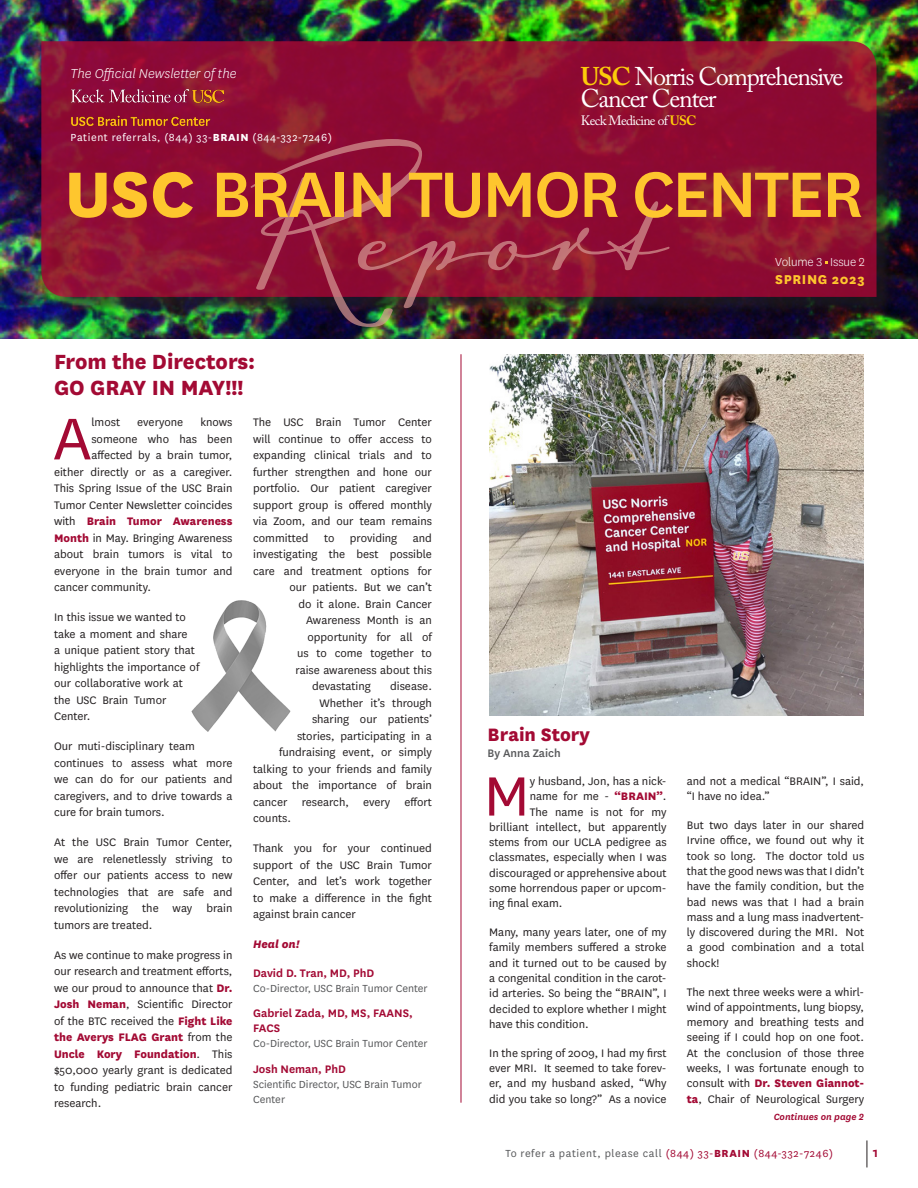
<style>
.page{position:relative;width:918px;height:1188px;background:#fff}
.page>*{position:absolute;margin:0;border:0;box-sizing:border-box;transform-origin:0 0}
.t1{font:500 75px "National";letter-spacing:-.035em;color:#fec62e}
.t2{font:68.85px "National";color:#a30a34}
.t3{font:64.65px "National";color:#a30a34}
.t4{font:25.5px "Adobe Caslon Pro";letter-spacing:-.05em;color:#fff}
.t5{font:800 24px/25.5px "National";color:#a30a34}
.t6{font:800 21px "National";color:#a30a34}
.t7{font:italic 300 15px "National";color:#fff}
.t8{font:800 15px "National";letter-spacing:.04em;color:#fec62e}
.t9{font:600 15px "National";color:#a30a34}
.t10{font:13.5px "Adobe Caslon Pro";letter-spacing:-.05em;color:#fff}
.t11{font:300 13.5px "National";letter-spacing:-.01em;color:#fff}
.t12{font:12.75px/16.5px "National";color:#231f20;text-align:justify}
.t13{font:600 12.75px/15px "National";color:#a30a34}
.t14{font:800 12.75px "National";color:#a30a34}
.t15{font:500 12.75px "National";color:#57585a}
.t16{font:italic 800 12.75px "National";color:#a30a34}
.t17{font:12px/15px "National";color:#57585a}
.t18{font:12px "National";letter-spacing:.05em;color:#57585a}
.t19{font:12px "National";letter-spacing:.05em;color:#fff}
.t20{font:italic 600 10.5px "National";color:#a30a34}
.s1{font-weight:800}
.s2{font-weight:700;color:#fccc0a}
.s3{font-weight:400;color:#231f20}
.s4{font-weight:800;color:#a30a34}
.s5{color:#a30a34}
</style>
<div class="page">
<img style="left:191px;top:600px;width:100px;height:132px">
<img style="left:0;top:0;width:918px;height:338px">
<svg style="left:867px;top:1140px;width:1px;height:27px"></svg>
<div style="left:44px;top:44px;width:851px;height:272px;background:#231f20;opacity:.75"></div>
<svg style="left:40px;top:41px;width:837px;height:256px;background:#8e0f32"></svg>
<svg style="left:250px;top:139px;width:419px;height:188px;background:#821c36"></svg>
<hr style="left:461px;top:354px;width:1px;height:749px;background:#a30a34">
<img style="left:71px;top:89px;width:153px;height:37px">
<img style="left:489px;top:354px;width:375px;height:362px">
<p class="t7" style="left:70px;top:65px;width:168px">The Official Newsletter of the</p>
<p class="t19" style="left:71px;top:129px;width:263px">Patient referrals, (844) 33-<span class="s1">BRAIN</span> (844-332-7246)</p>
<p class="t4" style="left:581px;top:62px;width:264px"><span class="s2">USC</span> Norris Comprehensive</p>
<p class="t4" style="left:581px;top:83px;width:137px">Cancer Center</p>
<p class="t10" style="left:581px;top:113px;width:117px">Keck Medicine of <span class="s2">USC</span></p>
<p class="t1" style="left:65px;top:143px;width:801px"><span class="s1">USC</span> BRAIN TUMOR CENTER</p>
<p class="t5" style="left:54px;top:347px;width:203px">From the Directors:<br>GO GRAY IN MAY!!!</p>
<p class="t2" style="left:53px;top:394px;width:40px">A</p>
<p class="t12" style="left:91px;top:414px;width:30px">lmost</p>
<p class="t12" style="left:137px;top:414px;width:48px">everyone</p>
<p class="t12" style="left:200px;top:414px;width:34px">knows</p>
<p class="t12" style="left:91px;top:430px;width:143px">someone who has been</p>
<p class="t12" style="left:91px;top:447px;width:143px">affected by a brain tumor,</p>
<p class="t12" style="left:54px;top:463px;width:180px">either directly or as a caregiver.</p>
<p class="t12" style="left:54px;top:480px;width:180px">This Spring Issue of the USC Brain</p>
<p class="t12" style="left:54px;top:496px;width:180px">Tumor Center Newsletter coincides</p>
<p class="t14" style="left:54px;top:512px;width:180px"><span class="s3">with</span> Brain Tumor Awareness</p>
<p class="t12" style="left:54px;top:529px;width:180px"><span class="s4">Month</span> in May. Bringing Awareness</p>
<p class="t12" style="left:54px;top:546px;width:180px">about brain tumors is vital to</p>
<p class="t12" style="left:54px;top:562px;width:180px">everyone in the brain tumor and</p>
<p class="t12" style="left:54px;top:579px;width:98px">cancer community.</p>
<p class="t12" style="left:54px;top:609px;width:148px;text-align:left">In this issue we wanted to take a moment and share<br>a unique patient story that highlights the importance of our collaborative work at the USC Brain Tumor<br>Center.</p>
<p class="t12" style="left:54px;top:738px;width:180px;text-align:left">Our muti-disciplinary team continues to assess what more we can do for our patients and caregivers, and to drive towards a cure for brain tumors.</p>
<p class="t12" style="left:54px;top:834px;width:180px">At the USC Brain Tumor Center, we are relenetlessly striving to offer our patients access to new technologies that are safe and revolutionizing the way brain tumors are treated.</p>
<p class="t12" style="left:54px;top:946px;width:180px">As we continue to make progress in our research and treatment efforts, we our proud to announce that <span class="s4">Dr.<br>Josh Neman</span>, Scientific Director of the BTC received the <span class="s4">Fight Like the Averys FLAG Grant</span> from the <span class="s4">Uncle Kory Foundation</span>. This $50,000 yearly grant is dedicated to funding pediatric brain cancer research.</p>
<p class="t12" style="left:253px;top:414px;width:180px">The USC Brain Tumor Center</p>
<p class="t12" style="left:253px;top:430px;width:180px">will continue to offer access to</p>
<p class="t12" style="left:253px;top:447px;width:180px">expanding clinical trials and to</p>
<p class="t12" style="left:253px;top:463px;width:180px">further strengthen and hone our</p>
<p class="t12" style="left:253px;top:480px;width:180px">portfolio. Our patient caregiver</p>
<p class="t12" style="left:253px;top:496px;width:180px">support group is offered monthly</p>
<p class="t12" style="left:253px;top:513px;width:180px">via Zoom, and our team remains</p>
<p class="t12" style="left:253px;top:529px;width:180px">committed to providing and</p>
<p class="t12" style="left:253px;top:546px;width:180px">investigating the best possible</p>
<p class="t12" style="left:253px;top:562px;width:180px">care and treatment options for</p>
<p class="t12" style="left:290px;top:579px;width:144px">our patients. But we can’t</p>
<p class="t12" style="left:298px;top:595px;width:135px">do it alone. Brain Cancer</p>
<p class="t12" style="left:306px;top:612px;width:128px">Awareness Month is an</p>
<p class="t12" style="left:308px;top:628px;width:127px">opportunity for all of</p>
<p class="t12" style="left:297px;top:645px;width:136px">us to come together to</p>
<p class="t12" style="left:296px;top:661px;width:138px">raise awareness about this</p>
<p class="t12" style="left:312px;top:678px;width:60px">devastating</p>
<p class="t12" style="left:390px;top:678px;width:43px">disease.</p>
<p class="t12" style="left:320px;top:694px;width:114px">Whether it’s through</p>
<p class="t12" style="left:312px;top:711px;width:122px">sharing our patients’</p>
<p class="t12" style="left:297px;top:727px;width:137px">stories, participating in a</p>
<p class="t12" style="left:279px;top:744px;width:154px">fundraising event, or simply</p>
<p class="t12" style="left:253px;top:760px;width:180px">talking to your friends and family</p>
<p class="t12" style="left:253px;top:777px;width:180px">about the importance of brain</p>
<p class="t12" style="left:253px;top:793px;width:180px">cancer research, every effort</p>
<p class="t12" style="left:253px;top:810px;width:39px">counts.</p>
<p class="t12" style="left:253px;top:840px;width:180px">Thank you for your continued support of the USC Brain Tumor Center, and let’s work together to make a difference in the fight against brain cancer</p>
<p class="t16" style="left:253px;top:936px;width:48px">Heal on!</p>
<p class="t13" style="left:253px;top:965px;width:123px">David D. Tran, MD, PhD</p>
<p class="t17" style="left:253px;top:980px;width:176px">Co-Director, USC Brain Tumor Center</p>
<p class="t13" style="left:253px;top:1004px;width:161px">Gabriel Zada, MD, MS, FAANS,<br>FACS</p>
<p class="t17" style="left:253px;top:1035px;width:176px">Co-Director, USC Brain Tumor Center</p>
<p class="t13" style="left:253px;top:1061px;width:94px">Josh Neman, PhD</p>
<p class="t17" style="left:253px;top:1076px;width:170px">Scientific Director, USC Brain Tumor<br>Center</p>
<p class="t11" style="left:775px;top:253px;width:91px">Volume 3 Issue 2</p>
<p class="t8" style="left:775px;top:268px;width:91px">SPRING 2023</p>
<p class="t6" style="left:488px;top:720px;width:104px">Brain Story</p>
<p class="t15" style="left:488px;top:744px;width:75px">By Anna Zaich</p>
<p class="t3" style="left:484px;top:754px;width:48px">M</p>
<p class="t12" style="left:530px;top:772px;width:138px">y husband, Jon, has a nick-</p>
<p class="t12" style="left:530px;top:788px;width:138px">name for me - <span class="s4">“BRAIN”</span>.</p>
<p class="t12" style="left:530px;top:803px;width:138px">The name is not for my</p>
<p class="t12" style="left:489px;top:818px;width:179px">brilliant intellect, but apparently</p>
<p class="t12" style="left:489px;top:833px;width:179px">stems from our UCLA pedigree as</p>
<p class="t12" style="left:489px;top:849px;width:179px">classmates, especially when I was</p>
<p class="t12" style="left:489px;top:864px;width:179px">discouraged or apprehensive about</p>
<p class="t12" style="left:489px;top:879px;width:179px">some horrendous paper or upcom-</p>
<p class="t12" style="left:489px;top:895px;width:75px">ing final exam.</p>
<p class="t12" style="left:489px;top:924px;width:179px;line-height:15.3px">Many, many years later, one of my family members suffered a stroke and it turned out to be caused by a congenital condition in the carot&shy;id arteries. So being the “BRAIN”, I decided to explore whether I might have this condition.</p>
<p class="t12" style="left:489px;top:1045px;width:179px;line-height:15.3px">In the spring of 2009, I had my first ever MRI. It seemed to take forev&shy;er, and my husband asked, “Why did you take so long?” As a novice</p>
<p class="t12" style="left:687px;top:773px;width:179px;line-height:15.3px">and not a medical “BRAIN”, I said, “I have no idea.”</p>
<p class="t12" style="left:687px;top:817px;width:179px;line-height:15.3px">But two days later in our shared Irvine office, we found out why it took so long. The doctor told us that the good news was that I didn’t have the family condition, but the bad news was that I had a brain mass and a lung mass inadvertent&shy;ly discovered during the MRI. Not a good combination and a total shock!</p>
<p class="t12" style="left:687px;top:983px;width:179px;line-height:15.3px">The next three weeks were a whirl&shy;wind of appointments, lung biopsy, memory and breathing tests and seeing if I could hop on one foot.<br>At the conclusion of those three weeks, I was fortunate enough to consult with <span class="s4">Dr. Steven Giannot&shy;ta</span>, Chair of Neurological Surgery</p>
<p class="t20" style="left:774px;top:1110px;width:92px">Continues on page 2</p>
<p class="t18" style="left:505px;top:1145px;width:329px">To refer a patient, please call <span class="s5">(844) 33-</span><span class="s4">BRAIN</span> <span class="s5">(844-332-7246)</span></p>
<p class="t9" style="left:873px;top:1142px;width:7px">1</p>
</div>
